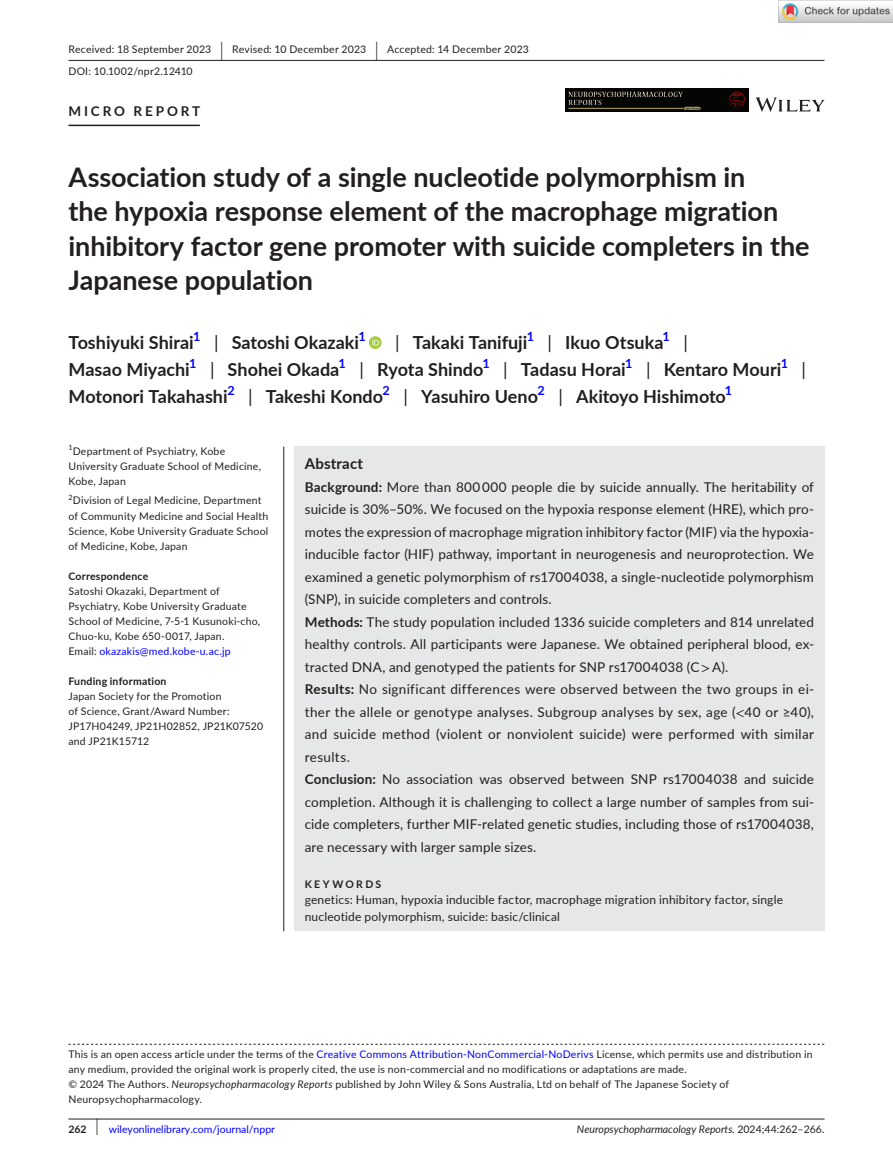
<style>
.page{position:relative;width:893px;height:1174px;background:#fff}
.page>*{position:absolute;margin:0;border:0;box-sizing:border-box;transform-origin:0 0}
.t1{font:700 27px/34.5px "Lato";color:#231f20}
.t2{font:700 18px "Lato";color:#231f20}
.t3{font:18px "Lato";color:#231f20}
.t4{font:700 15px "Lato";letter-spacing:.015em;color:#231f20}
.t5{font:13.5px/22.5px "Lato";letter-spacing:.01em;color:#231f20}
.t6{font:700 13.5px "Lato";letter-spacing:.21em;color:#231f20}
.t7{font:700 12.6px "Lato";color:#00f}
.t8{font:12px/16.5px "Lato";letter-spacing:.015em;color:#231f20}
.t9{font:10.5px/15px "Lato";letter-spacing:.02em;color:#231f20}
.t10{font:italic 10.5px "Lato";color:#231f20}
.t11{font:10.5px "Lato";color:#00f}
.t12{font:700 10.5px "Lato";letter-spacing:.02em;color:#231f20}
.t13{font:700 10.5px "Lato";letter-spacing:.22em;color:#231f20}
.s1{font-size:19.65px}
.s2{font-weight:400}
.s3{color:#00f}
.s4{font-weight:700}
.s5{font-family:"STIX"}
.s6{font-style:italic}
.s7{font-weight:700;color:#231f20}
.s8{font-size:17.4px;color:#231f20}
.s9{font-style:normal}
</style>
<div class="page">
<hr style="left:68px;top:1118px;width:756px;height:1px;background:#231f20">
<svg style="left:756px;top:97px;width:68px;height:15px"></svg>
<img style="left:566px;top:88px;width:182px;height:24px">
<hr style="left:68px;top:60px;width:756px;height:1px;background:#231f20">
<hr style="left:68px;top:125px;width:132px;height:1px;background:#231f20">
<svg style="left:369px;top:336px;width:13px;height:13px"></svg>
<svg style="left:372px;top:338px;width:7px;height:7px"></svg>
<svg style="left:68px;top:1043px;width:756px;height:1px"></svg>
<div style="left:294px;top:446px;width:530px;height:485px;background:#e6e7e9"></div>
<hr style="left:283px;top:446px;width:1px;height:485px;background:#231f20">
<img style="left:779px;top:0;width:114px;height:23px">
<p class="t9" style="left:68px;top:38px;width:462px;line-height:21.8px">Received: 18 September 2023 <span class="s1">|</span> Revised: 10 December 2023 <span class="s1">|</span> Accepted: 14 December 2023<br>DOI: 10.1002/npr2.12410</p>
<p class="t6" style="left:68px;top:101px;width:133px">MICRO REPORT</p>
<h1 class="t1" style="left:68px;top:159px;width:743px">Association study of a single nucleotide polymorphism in<br>the hypoxia response element of the macrophage migration inhibitory factor gene promoter with suicide completers in the Japanese population</h1>
<h2 class="t2" style="left:68px;top:329px;width:127px">Toshiyuki Shirai</h2>
<p class="t7" style="left:193px;top:327px;width:9px">1</p>
<h2 class="t2" style="left:214px;top:329px;width:147px"><span class="s2">|</span> Satoshi Okazaki</h2>
<p class="t7" style="left:359px;top:327px;width:9px">1</p>
<h2 class="t2" style="left:395px;top:329px;width:134px"><span class="s2">|</span> Takaki Tanifuji</h2>
<p class="t7" style="left:527px;top:327px;width:9px">1</p>
<h2 class="t2" style="left:548px;top:329px;width:117px"><span class="s2">|</span> Ikuo Otsuka</h2>
<p class="t7" style="left:663px;top:327px;width:9px">1</p>
<h2 class="t3" style="left:683px;top:329px;width:6px">|</h2>
<h2 class="t2" style="left:68px;top:356px;width:123px">Masao Miyachi</h2>
<p class="t7" style="left:189px;top:354px;width:9px">1</p>
<h2 class="t2" style="left:210px;top:356px;width:131px"><span class="s2">|</span> Shohei Okada</h2>
<p class="t7" style="left:339px;top:354px;width:9px">1</p>
<h2 class="t2" style="left:359px;top:356px;width:126px"><span class="s2">|</span> Ryota Shindo</h2>
<p class="t7" style="left:482px;top:354px;width:9px">1</p>
<h2 class="t2" style="left:503px;top:356px;width:124px"><span class="s2">|</span> Tadasu Horai</h2>
<p class="t7" style="left:625px;top:354px;width:9px">1</p>
<h2 class="t2" style="left:646px;top:356px;width:137px"><span class="s2">|</span> Kentaro Mouri</h2>
<p class="t7" style="left:781px;top:354px;width:9px">1</p>
<h2 class="t3" style="left:801px;top:356px;width:6px">|</h2>
<h2 class="t2" style="left:68px;top:383px;width:161px">Motonori Takahashi</h2>
<p class="t7" style="left:227px;top:381px;width:9px">2</p>
<h2 class="t2" style="left:248px;top:383px;width:136px"><span class="s2">|</span> Takeshi Kondo</h2>
<p class="t7" style="left:383px;top:381px;width:9px">2</p>
<h2 class="t2" style="left:403px;top:383px;width:136px"><span class="s2">|</span> Yasuhiro Ueno</h2>
<p class="t7" style="left:538px;top:381px;width:9px">2</p>
<h2 class="t2" style="left:558px;top:383px;width:169px"><span class="s2">|</span> Akitoyo Hishimoto</h2>
<p class="t7" style="left:725px;top:381px;width:9px">1</p>
<p class="t9" style="left:68px;top:443px;width:194px"><sup>1</sup>Department of Psychiatry, Kobe<br>University Graduate School of Medicine,<br>Kobe, Japan</p>
<p class="t9" style="left:68px;top:493px;width:201px"><sup>2</sup>Division of Legal Medicine, Department of Community Medicine and Social Health Science, Kobe University Graduate School of Medicine, Kobe, Japan</p>
<p class="t12" style="left:68px;top:568px;width:81px">Correspondence</p>
<p class="t9" style="left:68px;top:583px;width:193px">Satoshi Okazaki, Department of Psychiatry, Kobe University Graduate School of Medicine, 7-5-1 Kusunoki-cho, Chuo-ku, Kobe 650-0017, Japan.<br>Email: <span class="s3">okazakis@med.kobe-u.ac.jp</span></p>
<p class="t12" style="left:68px;top:673px;width:100px">Funding information</p>
<p class="t9" style="left:68px;top:688px;width:196px">Japan Society for the Promotion<br>of Science, Grant/Award Number:<br>JP17H04249, JP21H02852, JP21K07520 and JP21K15712</p>
<p class="t4" style="left:305px;top:452px;width:60px">Abstract</p>
<p class="t5" style="left:305px;top:475px;width:511px"><span class="s4">Background:</span> More than 800 000 people die by suicide annually. The heritability of suicide is 30%–50%. We focused on the hypoxia response element (HRE), which pro&shy;motes the expression of macrophage migration inhibitory factor (MIF) via the hypoxia&shy;inducible factor (HIF) pathway, important in neurogenesis and neuroprotection. We examined a genetic polymorphism of rs17004038, a single-nucleotide polymorphism (SNP), in suicide completers and controls.<br><span class="s4">Methods:</span> The study population included 1336 suicide completers and 814 unrelated healthy controls. All participants were Japanese. We obtained peripheral blood, ex&shy;tracted DNA, and genotyped the patients for SNP rs17004038 (C <span class="s5">&gt;</span> A).<br><span class="s4">Results:</span> No significant differences were observed between the two groups in ei&shy;ther the allele or genotype analyses. Subgroup analyses by sex, age (<span class="s5">&lt;</span>40 or ≥40), and suicide method (violent or nonviolent suicide) were performed with similar results.<br><span class="s4">Conclusion:</span> No association was observed between SNP rs17004038 and suicide completion. Although it is challenging to collect a large number of samples from sui&shy;cide completers, further MIF-related genetic studies, including those of rs17004038, are necessary with larger sample sizes.</p>
<p class="t13" style="left:305px;top:876px;width:78px">KEYWORDS</p>
<p class="t8" style="left:305px;top:891px;width:480px">genetics: Human, hypoxia inducible factor, macrophage migration inhibitory factor, single nucleotide polymorphism, suicide: basic/clinical</p>
<p class="t9" style="left:68px;top:1046px;width:746px">This is an open access article under the terms of the <span class="s3">Creative Commons Attribution-NonCommercial-NoDerivs</span> License, which permits use and distribution in any medium, provided the original work is properly cited, the use is non-commercial and no modifications or adaptations are made.<br>© 2024 The Authors. <span class="s6">Neuropsychopharmacology Reports</span> published by John Wiley &amp; Sons Australia, Ltd on behalf of The Japanese Society of Neuropsychopharmacology.</p>
<p class="t11" style="left:68px;top:1121px;width:208px"><span class="s7">262</span> <span class="s8">|</span> wileyonlinelibrary.com/journal/nppr</p>
<p class="t10" style="left:577px;top:1121px;width:249px">Neuropsychopharmacology Reports. <span class="s9">2024;44:262–266.</span></p>
</div>
